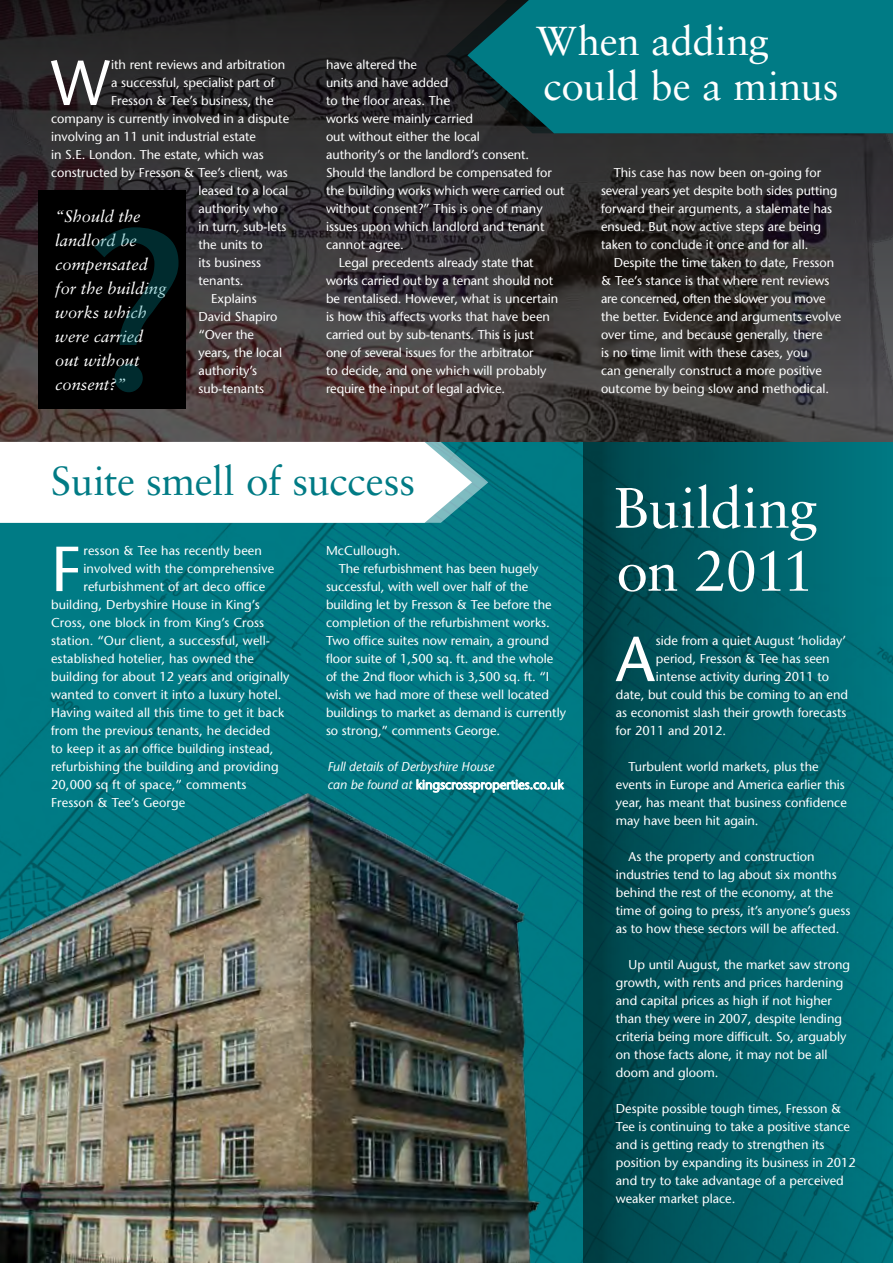
<style>
.page{position:relative;width:893px;height:1263px;background:#fff}
.page>*{position:absolute;margin:0;border:0;box-sizing:border-box;transform-origin:0 0}
.t1{font:63.45px "Stone Sans";color:#fff}
.t2{font:57px/63px "Sabon";letter-spacing:-.015em;color:#fff}
.t3{font:40.5px/45px "Sabon";letter-spacing:-.01em;color:#fff}
.t4{font:40.5px "Sabon";letter-spacing:-.01em;color:#007b85}
.t5{font:italic 16.5px/24px "Sabon";color:#fff}
.t6{font:12.75px/18px "Stone Sans";color:#fff}
.t7{font:italic 12.75px/18px "Stone Sans";color:#fff}
.s1{font-style:normal}
</style>
<div class="page">
<img style="left:0;top:442px;width:893px;height:821px">
<img style="left:0;top:767px;width:567px;height:496px">
<svg style="left:416px;top:779px;width:149px;height:14px;background:#5ba6ac"></svg>
<img style="left:0;top:0;width:893px;height:442px">
<svg style="left:446px;top:0;width:21px;height:133px;background:#1f1e20"></svg>
<svg style="left:467px;top:0;width:426px;height:133px;background:#02727b"></svg>
<svg style="left:0;top:442px;width:488px;height:81px"></svg>
<div style="left:38px;top:190px;width:148px;height:219px;background:#000"></div>
<svg style="left:94px;top:227px;width:85px;height:165px"></svg>
<h1 class="t1" style="left:51px;top:45px;width:60px">W</h1>
<p class="t6" style="left:111px;top:56px;width:176px">ith rent reviews and arbitration</p>
<p class="t6" style="left:111px;top:74px;width:165px">a successful, specialist part of</p>
<p class="t6" style="left:111px;top:92px;width:164px">Fresson &amp; Tee’s business, the</p>
<p class="t6" style="left:51px;top:110px;width:240px">company is currently involved in a dispute</p>
<p class="t6" style="left:51px;top:128px;width:207px">involving an 11 unit industrial estate</p>
<p class="t6" style="left:51px;top:146px;width:214px">in S.E. London. The estate, which was</p>
<p class="t6" style="left:51px;top:164px;width:238px">constructed by Fresson &amp; Tee’s client, was</p>
<p class="t6" style="left:198px;top:182px;width:91px">leased to a local</p>
<p class="t6" style="left:198px;top:200px;width:81px">authority who</p>
<p class="t6" style="left:198px;top:218px;width:89px">in turn, sub-lets</p>
<p class="t6" style="left:198px;top:236px;width:66px">the units to</p>
<p class="t6" style="left:198px;top:254px;width:64px">its business</p>
<p class="t6" style="left:198px;top:272px;width:47px">tenants.</p>
<p class="t6" style="left:211px;top:290px;width:47px">Explains</p>
<p class="t6" style="left:198px;top:308px;width:81px">David Shapiro</p>
<p class="t6" style="left:198px;top:326px;width:57px">“Over the</p>
<p class="t6" style="left:198px;top:344px;width:85px">years, the local</p>
<p class="t6" style="left:198px;top:362px;width:60px">authority’s</p>
<p class="t6" style="left:198px;top:380px;width:67px">sub-tenants</p>
<p class="t5" style="left:55px;top:204px;width:112px">“Should the landlord be compensated for the building works which were carried out without consent?”</p>
<h3 class="t3" style="left:536px;top:18px;width:304px">When adding could be a minus</h3>
<p class="t6" style="left:326px;top:56px;width:92px">have altered the</p>
<p class="t6" style="left:326px;top:74px;width:123px">units and have added</p>
<p class="t6" style="left:326px;top:92px;width:125px">to the floor areas. The</p>
<p class="t6" style="left:326px;top:110px;width:149px">works were mainly carried</p>
<p class="t6" style="left:326px;top:128px;width:155px">out without either the local</p>
<p class="t6" style="left:326px;top:146px;width:205px">authority’s or the landlord’s consent.</p>
<p class="t6" style="left:326px;top:164px;width:227px">Should the landlord be compensated for</p>
<p class="t6" style="left:326px;top:182px;width:240px">the building works which were carried out</p>
<p class="t6" style="left:326px;top:200px;width:218px">without consent?” This is one of many</p>
<p class="t6" style="left:326px;top:218px;width:220px">issues upon which landlord and tenant</p>
<p class="t6" style="left:326px;top:236px;width:79px">cannot agree.</p>
<p class="t6" style="left:339px;top:254px;width:196px">Legal precedents already state that</p>
<p class="t6" style="left:326px;top:272px;width:229px">works carried out by a tenant should not</p>
<p class="t6" style="left:326px;top:290px;width:234px">be rentalised. However, what is uncertain</p>
<p class="t6" style="left:326px;top:308px;width:225px">is how this affects works that have been</p>
<p class="t6" style="left:326px;top:326px;width:209px">carried out by sub-tenants. This is just</p>
<p class="t6" style="left:326px;top:344px;width:209px">one of several issues for the arbitrator</p>
<p class="t6" style="left:326px;top:362px;width:222px">to decide, and one which will probably</p>
<p class="t6" style="left:326px;top:380px;width:180px">require the input of legal advice.</p>
<p class="t6" style="left:601px;top:164px;width:238px;text-indent:13px">This case has now been on-going for several years yet despite both sides putting forward their arguments, a stalemate has ensued. But now active steps are being taken to conclude it once and for all.</p>
<p class="t6" style="left:601px;top:254px;width:242px;text-indent:13px">Despite the time taken to date, Fresson &amp; Tee’s stance is that where rent reviews are concerned, often the slower you move the better. Evidence and arguments evolve over time, and because generally, there<br>is no time limit with these cases, you<br>can generally construct a more positive outcome by being slow and methodical.</p>
<h3 class="t4" style="left:51px;top:456px;width:366px">Suite smell of success</h3>
<h1 class="t1" style="left:51px;top:531px;width:32px">F</h1>
<p class="t6" style="left:83px;top:542px;width:180px">resson &amp; Tee has recently been</p>
<p class="t6" style="left:83px;top:560px;width:192px">involved with the comprehensive</p>
<p class="t6" style="left:83px;top:578px;width:183px">refurbishment of art deco office</p>
<p class="t6" style="left:51px;top:596px;width:210px">building, Derbyshire House in King’s</p>
<p class="t6" style="left:51px;top:614px;width:215px">Cross, one block in from King’s Cross</p>
<p class="t6" style="left:51px;top:632px;width:221px">station. “Our client, a successful, well-</p>
<p class="t6" style="left:51px;top:650px;width:204px">established hotelier, has owned the</p>
<p class="t6" style="left:51px;top:668px;width:240px">building for about 12 years and originally</p>
<p class="t6" style="left:51px;top:686px;width:232px">wanted to convert it into a luxury hotel.</p>
<p class="t6" style="left:51px;top:704px;width:235px">Having waited all this time to get it back</p>
<p class="t6" style="left:51px;top:722px;width:221px">from the previous tenants, he decided</p>
<p class="t6" style="left:51px;top:740px;width:224px">to keep it as an office building instead,</p>
<p class="t6" style="left:51px;top:758px;width:229px">refurbishing the building and providing</p>
<p class="t6" style="left:51px;top:776px;width:197px">20,000 sq ft of space,” comments</p>
<p class="t6" style="left:51px;top:794px;width:136px">Fresson &amp; Tee’s George</p>
<p class="t6" style="left:326px;top:542px;width:76px">McCullough.</p>
<p class="t6" style="left:339px;top:560px;width:201px">The refurbishment has been hugely</p>
<p class="t6" style="left:326px;top:578px;width:204px">successful, with well over half of the</p>
<p class="t6" style="left:326px;top:596px;width:227px">building let by Fresson &amp; Tee before the</p>
<p class="t6" style="left:326px;top:614px;width:225px">completion of the refurbishment works.</p>
<p class="t6" style="left:326px;top:632px;width:224px">Two office suites now remain, a ground</p>
<p class="t6" style="left:326px;top:650px;width:229px">floor suite of 1,500 sq. ft. and the whole</p>
<p class="t6" style="left:326px;top:668px;width:225px">of the 2nd floor which is 3,500 sq. ft. “I</p>
<p class="t6" style="left:326px;top:686px;width:225px">wish we had more of these well located</p>
<p class="t6" style="left:326px;top:704px;width:241px">buildings to market as demand is currently</p>
<p class="t6" style="left:326px;top:722px;width:176px">so strong,” comments George.</p>
<p class="t7" style="left:327px;top:758px;width:238px">Full details of Derbyshire House<br>can be found at <span class="s1">kingscrossproperties.co.uk</span></p>
<h2 class="t2" style="left:614px;top:476px;width:205px">Building on 2011</h2>
<h1 class="t1" style="left:616px;top:621px;width:40px">A</h1>
<p class="t6" style="left:656px;top:632px;width:191px">side from a quiet August ‘holiday’</p>
<p class="t6" style="left:656px;top:650px;width:175px">period, Fresson &amp; Tee has seen</p>
<p class="t6" style="left:656px;top:668px;width:175px">intense activity during 2011 to</p>
<p class="t6" style="left:616px;top:686px;width:234px">date, but could this be coming to an end</p>
<p class="t6" style="left:616px;top:704px;width:232px">as economist slash their growth forecasts</p>
<p class="t6" style="left:616px;top:722px;width:112px">for 2011 and 2012.</p>
<p class="t6" style="left:616px;top:758px;width:232px;text-indent:13px">Turbulent world markets, plus the events in Europe and America earlier this year, has meant that business confidence may have been hit again.</p>
<p class="t6" style="left:616px;top:848px;width:236px;text-indent:13px">As the property and construction industries tend to lag about six months behind the rest of the economy, at the time of going to press, it’s anyone’s guess as to how these sectors will be affected.</p>
<p class="t6" style="left:616px;top:956px;width:236px;text-indent:13px">Up until August, the market saw strong growth, with rents and prices hardening and capital prices as high if not higher than they were in 2007, despite lending criteria being more difficult. So, arguably on those facts alone, it may not be all doom and gloom.</p>
<p class="t6" style="left:616px;top:1100px;width:242px">Despite possible tough times, Fresson &amp; Tee is continuing to take a positive stance and is getting ready to strengthen its position by expanding its business in 2012 and try to take advantage of a perceived weaker market place.</p>
</div>
